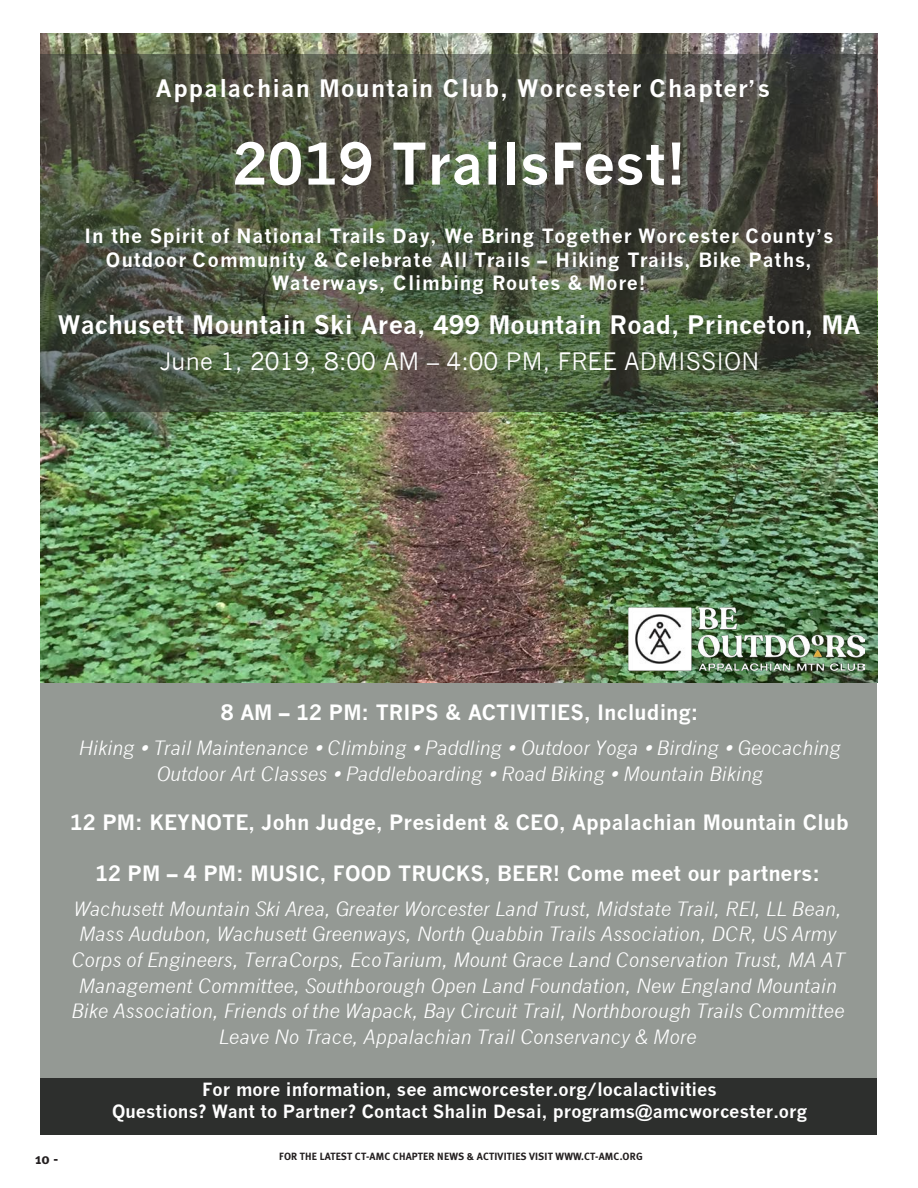
<style>
.page{position:relative;width:918px;height:1188px;background:#fff}
.page>*{position:absolute;margin:0;border:0;box-sizing:border-box;transform-origin:0 0}
.t1{font:700 56.25px "News Gothic";color:#fff}
.t2{font:700 24.9px "News Gothic";letter-spacing:.005em;color:#fff}
.t3{font:700 23.55px "News Gothic";letter-spacing:.055em;color:#fff}
.t4{font:23.55px "News Gothic";letter-spacing:.005em;color:#fff}
.t5{font:700 20.7px "News Gothic";letter-spacing:.005em;color:#fff}
.t6{font:italic 19.2px/25.7px "News Gothic";color:#fff;text-align:center}
.t7{font:700 19.2px/23.4px "News Gothic";letter-spacing:.045em;color:#fff;text-align:center}
.t8{font:700 17.85px/21.8px "News Gothic";color:#fff;text-align:center}
.t9{font:700 15px "Meta";color:#231f20}
.t10{font:700 10.5px "Meta";letter-spacing:.02em;color:#231f20}
</style>
<div class="page">
<div style="left:40px;top:682px;width:838px;height:396px;background:#949994"></div>
<div style="left:40px;top:1078px;width:838px;height:56px;background:#2d2f2d"></div>
<img style="left:40px;top:34px;width:838px;height:648px">
<div style="left:40px;top:54px;width:838px;height:357px;background:#2d2f2d;opacity:.5"></div>
<img style="left:40px;top:59px;width:838px;height:347px">
<img style="left:629px;top:607px;width:236px;height:64px">
<p class="t3" style="left:156px;top:74px;width:616px">Appalachian Mountain Club, Worcester Chapter’s</p>
<p class="t1" style="left:233px;top:130px;width:455px">2019 TrailsFest!</p>
<p class="t7" style="left:85px;top:224px;width:751px">In the Spirit of National Trails Day, We Bring Together Worcester County’s<br>Outdoor Community &amp; Celebrate All Trails – Hiking Trails, Bike Paths,<br>Waterways, Climbing Routes &amp; More!</p>
<p class="t2" style="left:58px;top:310px;width:804px">Wachusett Mountain Ski Area, 499 Mountain Road, Princeton, MA</p>
<p class="t4" style="left:160px;top:348px;width:601px">June 1, 2019, 8:00 AM – 4:00 PM, FREE ADMISSION</p>
<p class="t5" style="left:221px;top:700px;width:479px">8 AM – 12 PM: TRIPS &amp; ACTIVITIES, Including:</p>
<p class="t6" style="left:79px;top:736px;width:764px">Hiking Trail Maintenance Climbing Paddling Outdoor Yoga Birding Geocaching<br>Outdoor Art Classes Paddleboarding Road Biking Mountain Biking</p>
<p class="t5" style="left:70px;top:810px;width:780px">12 PM: KEYNOTE, John Judge, President &amp; CEO, Appalachian Mountain Club</p>
<p class="t9" style="left:35px;top:1150px;width:25px">10 -</p>
<p class="t5" style="left:95px;top:861px;width:726px">12 PM – 4 PM: MUSIC, FOOD TRUCKS, BEER! Come meet our partners:</p>
<p class="t6" style="left:71px;top:896px;width:775px">Wachusett Mountain Ski Area, Greater Worcester Land Trust, Midstate Trail, REI, LL Bean, Mass Audubon, Wachusett Greenways, North Quabbin Trails Association, DCR, US Army Corps of Engineers, TerraCorps, EcoTarium, Mount Grace Land Conservation Trust, MA AT Management Committee, Southborough Open Land Foundation, New England Mountain Bike Association, Friends of the Wapack, Bay Circuit Trail, Northborough Trails Committee Leave No Trace, Appalachian Trail Conservancy &amp; More</p>
<p class="t8" style="left:112px;top:1078px;width:696px">For more information, see amcworcester.org/localactivities<br>Questions? Want to Partner? Contact Shalin Desai, programs@amcworcester.org</p>
<p class="t10" style="left:279px;top:1150px;width:365px">FOR THE LATEST CT-AMC CHAPTER NEWS &amp; ACTIVITIES VISIT WWW.CT-AMC.ORG</p>
</div>
